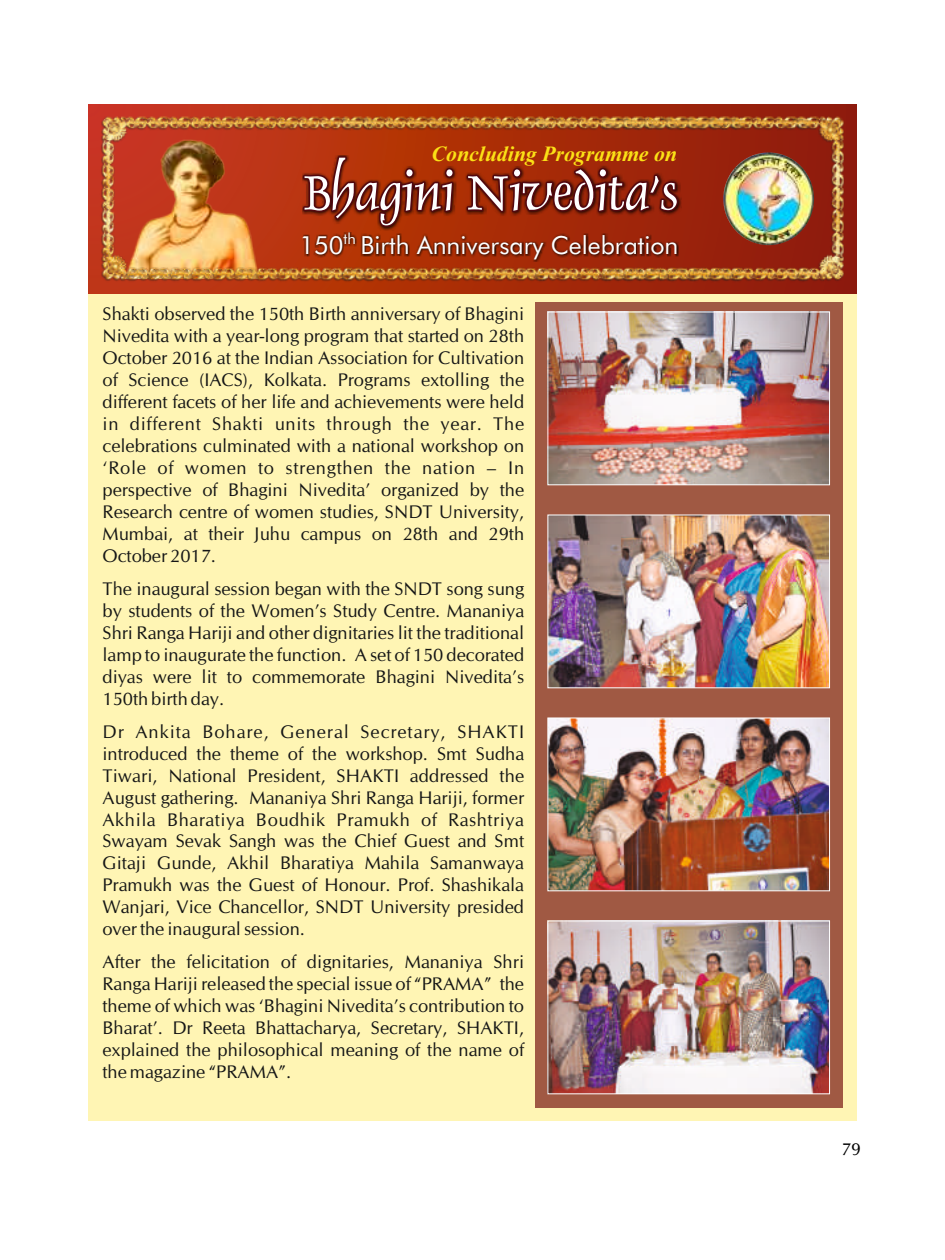
<style>
.page{position:relative;width:945px;height:1260px;background:#fff}
.page>*{position:absolute;margin:0;border:0;box-sizing:border-box;transform-origin:0 0}
.t1{font:25.03px "Futura BT";color:#fff}
.t2{font:italic 700 21.7px "Times New Roman";color:#fbe116}
.t3{font:18.38px/22.1px "CG Omega";color:#151616;text-align:justify}
.t4{font:17.5px "CG Omega";color:#000}
.t5{font:15.22px "Futura BT";color:#fff}
</style>
<div class="page">
<div style="left:88px;top:288px;width:769px;height:833px;background:#fff5b4"></div>
<img style="left:88px;top:104px;width:769px;height:190px">
<img style="left:303px;top:156px;width:378px;height:74px">
<svg style="left:302px;top:155px;width:155px;height:74px;background:#a6492e"></svg>
<svg style="left:465px;top:166px;width:215px;height:49px;background:#974737"></svg>
<img style="left:303px;top:233px;width:376px;height:28px">
<div style="left:535px;top:303px;width:307px;height:805px;background:#a05943"></div>
<img style="left:549px;top:314px;width:279px;height:169px">
<div style="left:547px;top:312px;width:283px;height:173px;border:1px solid #fff"></div>
<img style="left:549px;top:517px;width:279px;height:169px">
<div style="left:547px;top:515px;width:283px;height:173px;border:1px solid #fff"></div>
<img style="left:549px;top:720px;width:279px;height:169px">
<div style="left:547px;top:718px;width:283px;height:173px;border:1px solid #fff"></div>
<img style="left:549px;top:923px;width:279px;height:169px">
<div style="left:547px;top:921px;width:283px;height:173px;border:1px solid #fff"></div>
<p class="t2" style="left:432px;top:146px;width:247px">Concluding Programme on</p>
<p class="t5" style="left:344px;top:232px;width:14px">th</p>
<h1 class="t1" style="left:299px;top:235px;width:381px">150 Birth Anniversary Celebration</h1>
<p class="t3" style="left:103px;top:304px;width:423px">Shakti observed the 150th Birth anniversary of Bhagini Nivedita with a year-long program that started on 28th October 2016 at the Indian Association for Cultivation of Science (IACS), Kolkata. Programs extolling the different facets of her life and achievements were held in different Shakti units through the year. The celebrations culminated with a national workshop on ‘Role of women to strengthen the nation – In perspective of Bhagini Nivedita’ organized by the Research centre of women studies, SNDT University, Mumbai, at their Juhu campus on 28th and 29th October 2017.</p>
<p class="t3" style="left:103px;top:579px;width:423px">The inaugural session began with the SNDT song sung by students of the Women’s Study Centre. Mananiya Shri Ranga Hariji and other dignitaries lit the traditional lamp to inaugurate the function. A set of 150 decorated diyas were lit to commemorate Bhagini Nivedita’s 150th birth day.</p>
<p class="t3" style="left:102px;top:722px;width:423px">Dr Ankita Bohare, General Secretary, SHAKTI introduced the theme of the workshop. Smt Sudha Tiwari, National President, SHAKTI addressed the August gathering. Mananiya Shri Ranga Hariji, former Akhila Bharatiya Boudhik Pramukh of Rashtriya Swayam Sevak Sangh was the Chief Guest and Smt Gitaji Gunde, Akhil Bharatiya Mahila Samanwaya Pramukh was the Guest of Honour. Prof. Shashikala Wanjari, Vice Chancellor, SNDT University presided over the inaugural session.</p>
<p class="t3" style="left:102px;top:952px;width:423px">After the felicitation of dignitaries, Mananiya Shri Ranga Hariji released the special issue of “PRAMA” the theme of which was ‘Bhagini Nivedita’s contribution to Bharat’. Dr Reeta Bhattacharya, Secretary, SHAKTI, explained the philosophical meaning of the name of the magazine “PRAMA”.</p>
<p class="t4" style="left:841px;top:1142px;width:21px">79</p>
</div>
